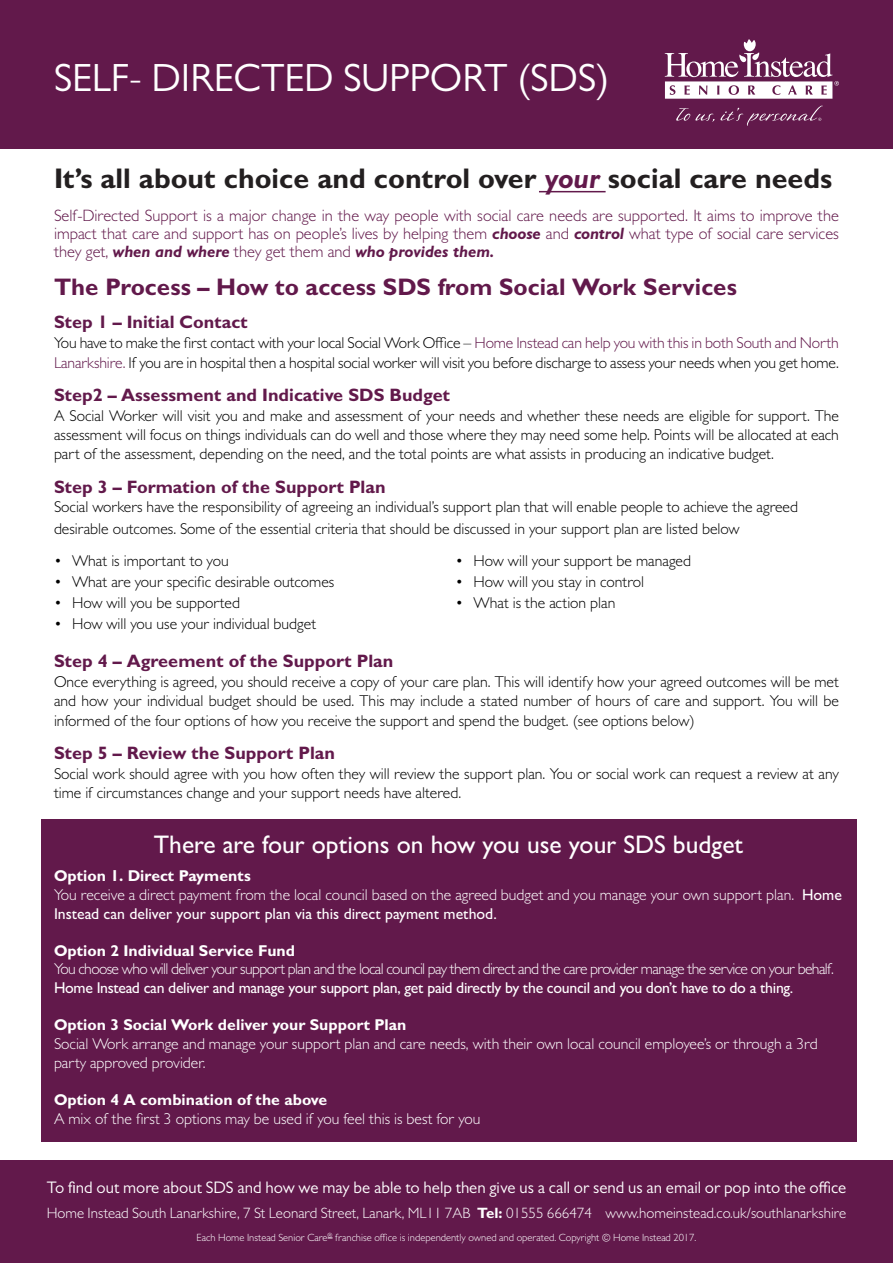
<style>
.page{position:relative;width:893px;height:1263px;background:#fff}
.page>*{position:absolute;margin:0;border:0;box-sizing:border-box;transform-origin:0 0}
.t1{font:39.6px "Gill Sans MT Std";color:#fff}
.t2{font:700 28.5px "Gill Sans MT Std";color:#231f20}
.t3{font:500 25.5px "Gill Sans MT Std";color:#fff}
.t4{font:700 24px "Gill Sans MT Std";color:#62194b}
.t5{font:700 18px "Gill Sans MT Std";color:#62194b}
.t6{font:16.8px "Gill Sans MT Std";color:#fff}
.t7{font:300 16.5px/17.9px "Gill Sans MT Std";color:#62194b;text-align:justify}
.List_Paragraph{font:300 15.75px/19.4px "Gill Sans MT Std";color:#000}
.t8{font:300 15.75px/18.9px "Gill Sans MT Std";color:#fff}
.t9{font:300 15.75px/18.9px "Gill Sans MT Std";letter-spacing:-.04em;color:#fff}
.t10{font:700 15.75px "Gill Sans MT Std";color:#fff}
.t11{font:300 15px "Gill Sans MT Std";color:#fff}
.Gill_Sans_Medium{font:300 10.5px "Gill Sans MT Std";color:#fff}
.s1{font-style:italic;color:#62194b}
.s2{font-weight:700;font-style:italic}
.s3{color:#62194b}
.s4{font-weight:500}
.s5{font-weight:700}
</style>
<div class="page">
<div style="left:0;top:0;width:893px;height:148px;background:#62194b"></div>
<svg style="left:676px;top:108px;width:38px;height:14px"></svg>
<svg style="left:720px;top:106px;width:103px;height:20px"></svg>
<svg style="left:665px;top:39px;width:174px;height:60px"></svg>
<hr style="left:539px;top:191px;width:67px;height:1px;background:#62194b">
<div style="left:41px;top:819px;width:815px;height:323px;background:#62194b"></div>
<div style="left:0;top:1161px;width:893px;height:102px;background:#62194b"></div>
<p class="t1" style="left:54px;top:55px;width:557px">SELF- DIRECTED SUPPORT (SDS)</p>
<p class="t2" style="left:54px;top:161px;width:780px">It’s all about choice and control over <span class="s1">your</span> social care needs</p>
<p class="t7" style="left:54px;top:206px;width:786px">Self-Directed Support is a major change in the way people with social care needs are supported. It aims to improve the impact that care and support has on people’s lives by helping them <span class="s2">choose</span> and <span class="s2">control</span> what type of social care services they get, <span class="s2">when and where</span> they get them and <span class="s2">who provides them.</span></p>
<p class="t4" style="left:54px;top:272px;width:685px">The Process – How to access SDS from Social Work Services</p>
<p class="t5" style="left:54px;top:311px;width:195px">Step 1 – Initial Contact</p>
<p class="List_Paragraph" style="left:54px;top:332px;width:786px;line-height:19.8px">You have to make the first contact with your local Social Work Office – <span class="s3">Home Instead can help you with this in both South and North<br>Lanarkshire.</span> If you are in hospital then a hospital social worker will visit you before discharge to assess your needs when you get home.</p>
<p class="t5" style="left:54px;top:384px;width:398px">Step2 – Assessment and Indicative SDS Budget</p>
<p class="List_Paragraph" style="left:54px;top:405px;width:786px;text-align:justify">A Social Worker will visit you and make and assessment of your needs and whether these needs are eligible for support. The assessment will focus on things individuals can do well and those where they may need some help. Points will be allocated at each part of the assessment, depending on the need, and the total points are what assists in producing an indicative budget.</p>
<p class="t5" style="left:54px;top:476px;width:333px">Step 3 – Formation of the Support Plan</p>
<p class="List_Paragraph" style="left:54px;top:496px;width:746px;line-height:21.6px">Social workers have the responsibility of agreeing an individual’s support plan that will enable people to achieve the agreed desirable outcomes. Some of the essential criteria that should be discussed in your support plan are listed below</p>
<p class="List_Paragraph" style="left:54px;top:550px;width:176px">• What is important to you</p>
<p class="List_Paragraph" style="left:54px;top:571px;width:282px">• What are your specific desirable outcomes</p>
<p class="List_Paragraph" style="left:54px;top:592px;width:188px">• How will you be supported</p>
<p class="List_Paragraph" style="left:54px;top:613px;width:264px">• How will you use your individual budget</p>
<p class="List_Paragraph" style="left:455px;top:550px;width:237px">• How will your support be managed</p>
<p class="List_Paragraph" style="left:455px;top:571px;width:190px">• How will you stay in control</p>
<p class="List_Paragraph" style="left:455px;top:592px;width:161px">• What is the action plan</p>
<p class="t5" style="left:54px;top:650px;width:341px">Step 4 – Agreement of the Support Plan</p>
<p class="List_Paragraph" style="left:54px;top:672px;width:786px;text-align:justify">Once everything is agreed, you should receive a copy of your care plan. This will identify how your agreed outcomes will be met and how your individual budget should be used. This may include a stated number of hours of care and support. You will be informed of the four options of how you receive the support and spend the budget. (see options below)</p>
<p class="t5" style="left:54px;top:742px;width:283px">Step 5 – Review the Support Plan</p>
<p class="List_Paragraph" style="left:54px;top:764px;width:786px;line-height:18.9px">Social work should agree with you how often they will review the support plan. You or social work can request a review at any time if circumstances change and your support needs have altered.</p>
<p class="t3" style="left:154px;top:829px;width:591px">There are four options on how you use your SDS budget</p>
<p class="t10" style="left:54px;top:866px;width:198px">Option 1. Direct Payments</p>
<p class="t8" style="left:54px;top:885px;width:789px">You receive a direct payment from the local council based on the agreed budget and you manage your own support plan. <span class="s4">Home<br>Instead can deliver your support plan via this direct payment method.</span></p>
<p class="t10" style="left:54px;top:940px;width:243px">Option 2 Individual Service Fund</p>
<p class="t9" style="left:54px;top:959px;width:781px">You choose who will deliver your support plan and the local council pay them direct and the care provider manage the service on your behalf.<br><span class="s4">Home Instead can deliver and manage your support plan, get paid directly by the council and you don’t have to do a thing.</span></p>
<p class="t10" style="left:54px;top:1015px;width:354px">Option 3 Social Work deliver your Support Plan</p>
<p class="t8" style="left:54px;top:1034px;width:765px">Social Work arrange and manage your support plan and care needs, with their own local council employee’s or through a 3rd party approved provider.</p>
<p class="t10" style="left:54px;top:1090px;width:275px">Option 4 A combination of the above</p>
<p class="t8" style="left:54px;top:1109px;width:428px">A mix of the first 3 options may be used if you feel this is best for you</p>
<p class="t6" style="left:47px;top:1177px;width:801px">To find out more about SDS and how we may be able to help then give us a call or send us an email or pop into the office</p>
<p class="t11" style="left:47px;top:1204px;width:801px">Home Instead South Lanarkshire, 7 St Leonard Street, Lanark, ML11 7AB <span class="s5">Tel:</span> 01555 666474 www.homeinstead.co.uk/southlanarkshire</p>
<p class="Gill_Sans_Medium" style="left:197px;top:1231px;width:501px">Each Home Instead Senior Care<sup>®</sup> franchise office is independently owned and operated. Copyright © Home Instead 2017.</p>
</div>
